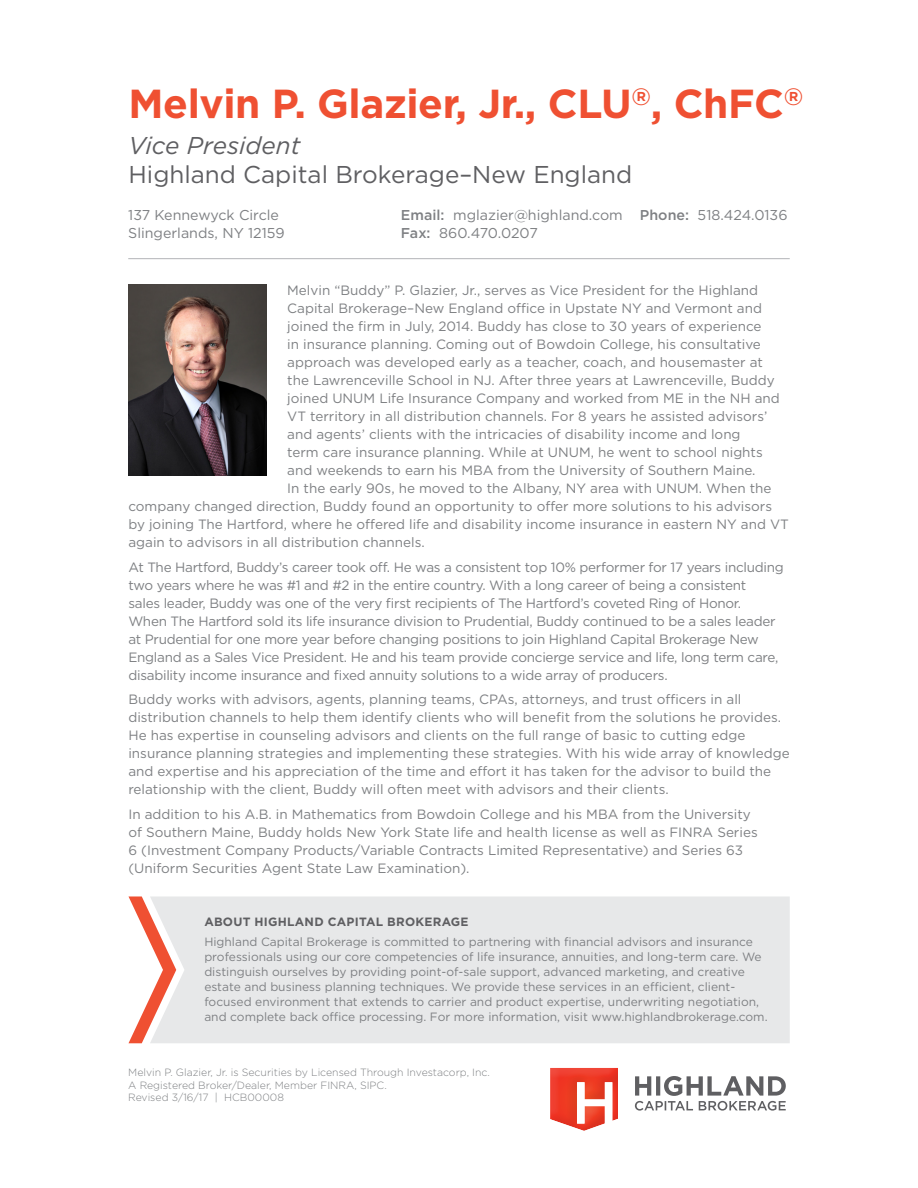
<style>
.page{position:relative;width:918px;height:1188px;background:#fff}
.page>*{position:absolute;margin:0;border:0;box-sizing:border-box;transform-origin:0 0}
.t1{font:700 40.5px "Gotham";letter-spacing:-.01em;color:#ef5032}
.t2{font:24.3px "Gotham";color:#5f5f62}
.t3{font:italic 24.3px "Gotham";color:#5f5f62}
.t4{font:14.25px/18.8px "Gotham";color:#7e8083}
.t5{font:13.5px/18px "Gotham";color:#7e8083}
.t6{font:13.5px/18px "Gotham";letter-spacing:-.02em;color:#7e8083}
.t7{font:12px/15px "Gotham";color:#7e8083}
.t8{font:700 12px "Gotham";letter-spacing:.02em;color:#5f5f62}
.t9{font:300 10.5px/12.6px "Gotham";color:#7e8083}
.s1{font-weight:500}
</style>
<div class="page">
<svg style="left:128px;top:896px;width:22px;height:147px"></svg>
<div style="left:150px;top:896px;width:640px;height:147px;background:#e7e8e9"></div>
<hr style="left:128px;top:258px;width:662px;height:1px;background:#bbbcbf">
<img style="left:128px;top:284px;width:138px;height:192px">
<div style="left:545px;top:1067px;width:75px;height:68px;background:#231f20;opacity:.09"></div>
<svg style="left:635px;top:1076px;width:151px;height:35px"></svg>
<h1 class="t1" style="left:128px;top:77px;width:676px">Melvin P. Glazier, Jr., CLU<sup>®</sup>, ChFC<sup>®</sup></h1>
<h2 class="t3" style="left:129px;top:130px;width:173px">Vice President</h2>
<h2 class="t2" style="left:129px;top:159px;width:505px">Highland Capital Brokerage–New England</h2>
<p class="t4" style="left:128px;top:205px;width:158px">137 Kennewyck Circle<br>Slingerlands, NY 12159</p>
<p class="t4" style="left:401px;top:205px;width:388px"><span class="s1">Email:</span> mglazier@highland.com <span class="s1">Phone:</span> 518.424.0136<br><span class="s1">Fax:</span> 860.470.0207</p>
<p class="t5" style="left:287px;top:281px;width:472px">Melvin “Buddy” P. Glazier, Jr., serves as Vice President for the Highland</p>
<p class="t5" style="left:287px;top:299px;width:476px">Capital Brokerage–New England office in Upstate NY and Vermont and</p>
<p class="t5" style="left:287px;top:317px;width:476px">joined the firm in July, 2014. Buddy has close to 30 years of experience</p>
<p class="t5" style="left:287px;top:335px;width:475px">in insurance planning. Coming out of Bowdoin College, his consultative</p>
<p class="t5" style="left:287px;top:353px;width:477px">approach was developed early as a teacher, coach, and housemaster at</p>
<p class="t5" style="left:287px;top:371px;width:489px">the Lawrenceville School in NJ. After three years at Lawrenceville, Buddy</p>
<p class="t5" style="left:287px;top:389px;width:494px">joined UNUM Life Insurance Company and worked from ME in the NH and</p>
<p class="t5" style="left:287px;top:407px;width:482px">VT territory in all distribution channels. For 8 years he assisted advisors’</p>
<p class="t5" style="left:287px;top:425px;width:455px">and agents’ clients with the intricacies of disability income and long</p>
<p class="t5" style="left:287px;top:443px;width:477px">term care insurance planning. While at UNUM, he went to school nights</p>
<p class="t5" style="left:287px;top:461px;width:470px">and weekends to earn his MBA from the University of Southern Maine.</p>
<p class="t5" style="left:287px;top:479px;width:486px">In the early 90s, he moved to the Albany, NY area with UNUM. When the</p>
<p class="t5" style="left:128px;top:497px;width:645px">company changed direction, Buddy found an opportunity to offer more solutions to his advisors</p>
<p class="t5" style="left:128px;top:515px;width:662px">by joining The Hartford, where he offered life and disability income insurance in eastern NY and VT</p>
<p class="t5" style="left:128px;top:533px;width:298px">again to advisors in all distribution channels.</p>
<p class="t6" style="left:128px;top:557px;width:657px">At The Hartford, Buddy’s career took off. He was a consistent top 10% performer for 17 years including two years where he was #1 and #2 in the entire country. With a long career of being a consistent<br>sales leader, Buddy was one of the very first recipients of The Hartford’s coveted Ring of Honor.<br>When The Hartford sold its life insurance division to Prudential, Buddy continued to be a sales leader at Prudential for one more year before changing positions to join Highland Capital Brokerage New England as a Sales Vice President. He and his team provide concierge service and life, long term care, disability income insurance and fixed annuity solutions to a wide array of producers.</p>
<p class="t5" style="left:128px;top:690px;width:663px">Buddy works with advisors, agents, planning teams, CPAs, attorneys, and trust officers in all distribution channels to help them identify clients who will benefit from the solutions he provides.<br>He has expertise in counseling advisors and clients on the full range of basic to cutting edge insurance planning strategies and implementing these strategies. With his wide array of knowledge and expertise and his appreciation of the time and effort it has taken for the advisor to build the relationship with the client, Buddy will often meet with advisors and their clients.</p>
<p class="t5" style="left:128px;top:805px;width:631px">In addition to his A.B. in Mathematics from Bowdoin College and his MBA from the University of Southern Maine, Buddy holds New York State life and health license as well as FINRA Series 6 (Investment Company Products/Variable Contracts Limited Representative) and Series 63 (Uniform Securities Agent State Law Examination).</p>
<p class="t8" style="left:204px;top:914px;width:266px">ABOUT HIGHLAND CAPITAL BROKERAGE</p>
<p class="t7" style="left:204px;top:934px;width:565px">Highland Capital Brokerage is committed to partnering with financial advisors and insurance professionals using our core competencies of life insurance, annuities, and long-term care. We distinguish ourselves by providing point-of-sale support, advanced marketing, and creative estate and business planning techniques. We provide these services in an efficient, client&shy;focused environment that extends to carrier and product expertise, underwriting negotiation, and complete back office processing. For more information, visit www.highlandbrokerage.com.</p>
<p class="t9" style="left:128px;top:1066px;width:363px">Melvin P. Glazier, Jr. is Securities by Licensed Through Investacorp, Inc.<br>A Registered Broker/Dealer, Member FINRA, SIPC.<br>Revised 3/16/17 | HCB00008</p>
</div>
